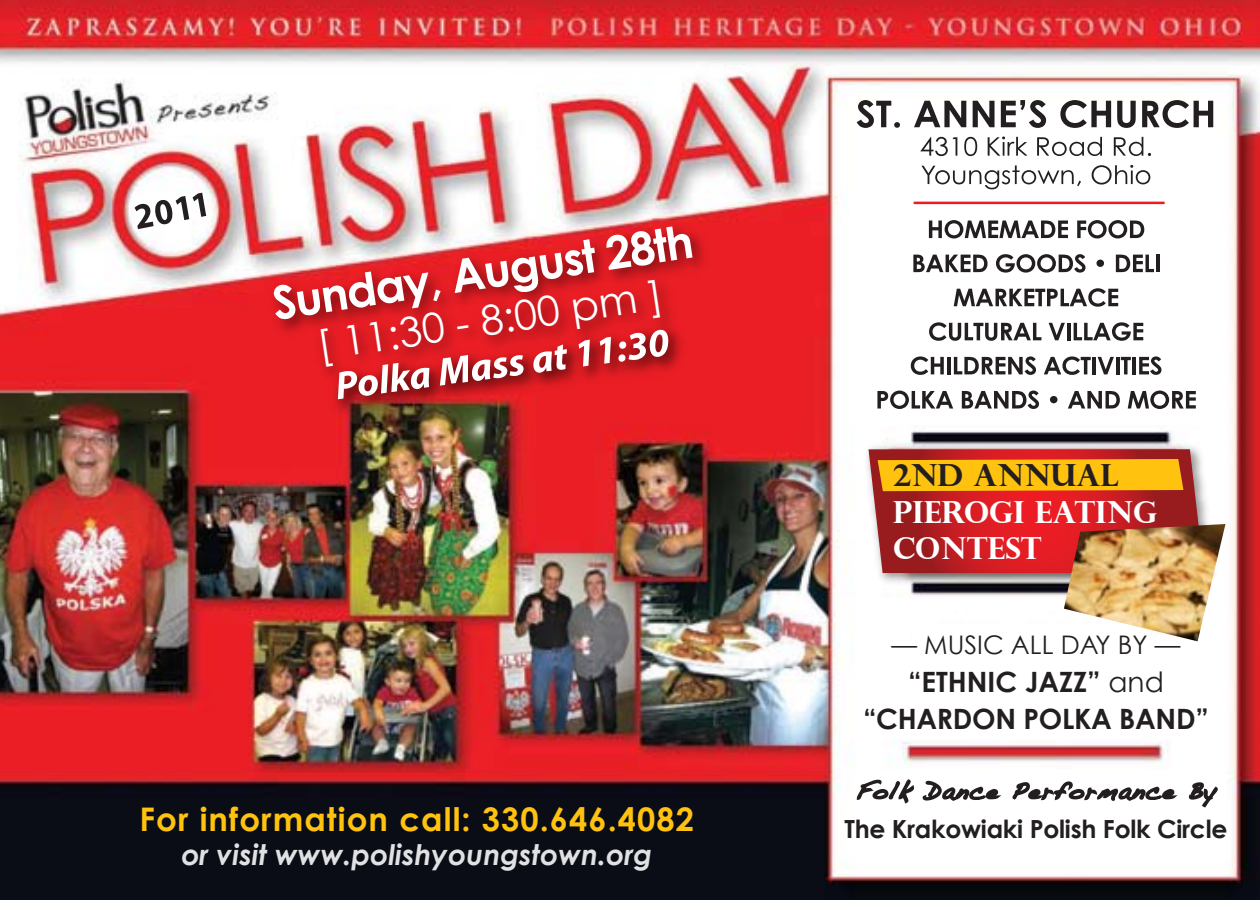
<style>
.page{position:relative;width:1260px;height:900px;background:#fff}
.page>*{position:absolute;margin:0;border:0;box-sizing:border-box;transform-origin:0 0}
.t1{font:700 45.75px "Century Gothic";color:#fff}
.t2{font:41.25px "Century Gothic";color:#fff}
.t3{font:700 32.5px "Century Gothic";letter-spacing:.035em;color:#ffc20e}
.t4{font:700 30.5px/36.5px "Perpetua Titling";color:#fff}
.t5{font:700 30.5px "Perpetua Titling";color:#231f20}
.t6{font:italic 700 28.5px "Century Gothic";color:#e0e1e2}
.t7{font:700 28px/37.5px "Century Gothic";letter-spacing:-.01em;color:#231f20;text-align:center}
.t8{font:25.5px "Century Gothic";color:#231f20}
.t9{font:700 25px "Century Gothic";letter-spacing:-.01em;color:#231f20}
.s1{font-weight:400}
</style>
<div class="page">
<img style="left:0;top:0;width:1260px;height:900px">
<img style="left:169px;top:199px;width:657px;height:267px">
<svg style="left:338px;top:363px;width:91px;height:36px"></svg>
<svg style="left:440px;top:355px;width:84px;height:31px"></svg>
<svg style="left:533px;top:344px;width:34px;height:29px"></svg>
<svg style="left:579px;top:340px;width:11px;height:26px"></svg>
<svg style="left:600px;top:337px;width:11px;height:27px"></svg>
<svg style="left:618px;top:329px;width:51px;height:33px"></svg>
<div style="left:913px;top:624px;width:235px;height:29px;background:#fff"></div>
<svg style="left:855px;top:773px;width:148px;height:32px"></svg>
<svg style="left:1010px;top:780px;width:170px;height:45px"></svg>
<svg style="left:1188px;top:781px;width:32px;height:28px"></svg>
<div style="left:849px;top:99px;width:368px;height:326px;background:#fff"></div>
<svg style="left:857px;top:100px;width:43px;height:28px"></svg>
<svg style="left:914px;top:101px;width:52px;height:26px"></svg>
<svg style="left:973px;top:101px;width:22px;height:26px"></svg>
<svg style="left:1001px;top:100px;width:45px;height:28px"></svg>
<svg style="left:1060px;top:100px;width:51px;height:28px"></svg>
<svg style="left:1117px;top:101px;width:19px;height:27px"></svg>
<svg style="left:1142px;top:100px;width:71px;height:28px"></svg>
<svg style="left:920px;top:137px;width:37px;height:19px"></svg>
<svg style="left:964px;top:137px;width:13px;height:19px"></svg>
<svg style="left:988px;top:136px;width:40px;height:20px"></svg>
<svg style="left:1037px;top:137px;width:65px;height:19px"></svg>
<svg style="left:1114px;top:137px;width:37px;height:19px"></svg>
<svg style="left:921px;top:165px;width:160px;height:24px"></svg>
<svg style="left:1092px;top:165px;width:58px;height:20px"></svg>
<svg style="left:929px;top:220px;width:139px;height:18px"></svg>
<svg style="left:1077px;top:220px;width:67px;height:18px"></svg>
<svg style="left:913px;top:255px;width:75px;height:17px"></svg>
<svg style="left:996px;top:254px;width:90px;height:19px"></svg>
<svg style="left:1096px;top:260px;width:8px;height:7px"></svg>
<svg style="left:1116px;top:255px;width:38px;height:17px"></svg>
<hr style="left:1156px;top:255px;width:3px;height:17px;background:#231f20">
<svg style="left:954px;top:288px;width:164px;height:19px"></svg>
<svg style="left:929px;top:322px;width:112px;height:19px"></svg>
<svg style="left:1049px;top:323px;width:16px;height:17px"></svg>
<hr style="left:1067px;top:323px;width:3px;height:17px;background:#231f20">
<svg style="left:1074px;top:322px;width:69px;height:19px"></svg>
<svg style="left:911px;top:356px;width:33px;height:19px"></svg>
<hr style="left:947px;top:357px;width:4px;height:17px;background:#231f20">
<svg style="left:954px;top:356px;width:82px;height:19px"></svg>
<svg style="left:1044px;top:356px;width:47px;height:19px"></svg>
<hr style="left:1092px;top:357px;width:4px;height:17px;background:#231f20">
<svg style="left:1098px;top:357px;width:16px;height:17px"></svg>
<hr style="left:1116px;top:357px;width:3px;height:17px;background:#231f20">
<svg style="left:1121px;top:357px;width:10px;height:17px"></svg>
<hr style="left:1132px;top:357px;width:4px;height:17px;background:#231f20">
<svg style="left:1139px;top:356px;width:23px;height:19px"></svg>
<svg style="left:877px;top:391px;width:76px;height:18px"></svg>
<svg style="left:962px;top:391px;width:77px;height:18px"></svg>
<svg style="left:1050px;top:396px;width:8px;height:7px"></svg>
<svg style="left:1068px;top:391px;width:52px;height:18px"></svg>
<svg style="left:1128px;top:391px;width:68px;height:18px"></svg>
<hr style="left:914px;top:202px;width:251px;height:2px;background:#ed1c24">
<svg style="left:135px;top:193px;width:71px;height:36px"></svg>
<img style="left:859px;top:442px;width:363px;height:147px">
<img style="left:1064px;top:524px;width:161px;height:117px">
<svg style="left:868px;top:449px;width:336px;height:124px;background:#d15b2d"></svg>
<h1 class="t1" style="left:268px;top:277px;width:426px;rotate:-9deg">Sunday, August 28th</h1>
<h2 class="t2" style="left:313px;top:322px;width:350px;rotate:-9deg">[ 11:30 - 8:00 pm ]</h2>
<p class="t3" style="left:139px;top:798px;width:556px">For information call: 330.646.4082</p>
<p class="t6" style="left:181px;top:836px;width:472px">or visit www.polishyoungstown.org</p>
<p class="t5" style="left:893px;top:456px;width:227px">2ND ANNUAL</p>
<p class="t4" style="left:893px;top:493px;width:265px">PIEROGI EATING<br>CONTEST</p>
<p class="t8" style="left:892px;top:630px;width:290px">— MUSIC ALL DAY BY —</p>
<p class="t7" style="left:863px;top:662px;width:347px">“ETHNIC JAZZ” <span class="s1">and </span>“CHARDON POLKA BAND”</p>
<p class="t9" style="left:844px;top:813px;width:384px">The Krakowiaki Polish Folk Circle</p>
</div>
